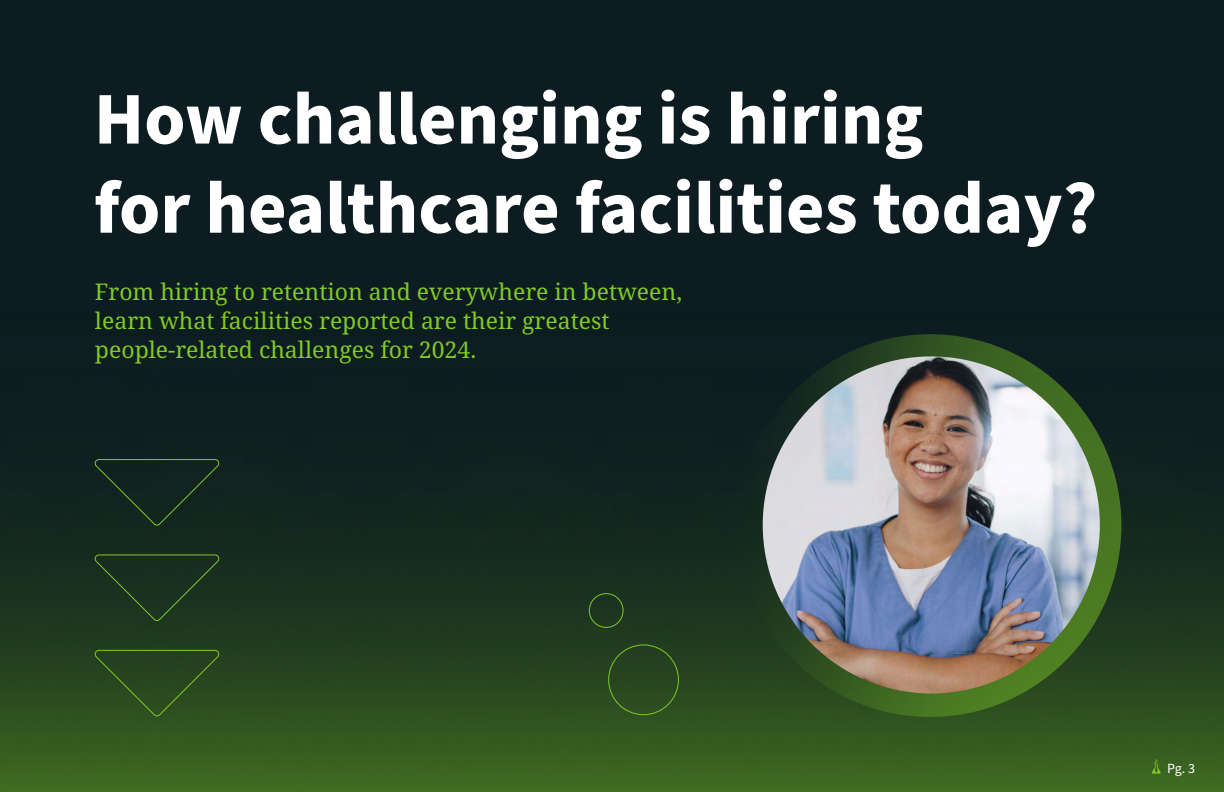
<style>
.page{position:relative;width:1224px;height:792px;background:#fff}
.page>*{position:absolute;margin:0;border:0;box-sizing:border-box;transform-origin:0 0}
.t1{font:700 74.3px/89.2px "Source Sans Pro";color:#fff}
.t2{font:23px/29px "Noto Serif";color:#80c926}
.t3{font:14px "Source Sans Pro";color:#fff}
</style>
<div class="page">
<img style="left:0;top:0;width:1224px;height:792px">
<img style="left:739px;top:334px;width:382px;height:383px;border-radius:191px">
<img style="left:763px;top:356px;width:337px;height:338px;border-radius:169px">
<div style="left:94px;top:459px;width:127px;height:67px;background:#112420"></div>
<svg style="left:94px;top:554px;width:127px;height:68px;background:#1d361f"></svg>
<svg style="left:94px;top:650px;width:127px;height:67px;background:#2b4b1f"></svg>
<div style="left:608px;top:645px;width:71px;height:70px;border:1px solid #80c926;border-radius:50%"></div>
<div style="left:589px;top:593px;width:34px;height:35px;border:1px solid #80c926;border-radius:50%"></div>
<svg style="left:1152px;top:759px;width:9px;height:15px"></svg>
<h1 class="t1" style="left:94px;top:76px;width:1005px">How challenging is hiring<br>for healthcare facilities today?</h1>
<p class="t2" style="left:95px;top:278px;width:589px">From hiring to retention and everywhere in between, learn what facilities reported are their greatest people-related challenges for 2024.</p>
<p class="t3" style="left:1167px;top:759px;width:29px">Pg. 3</p>
</div>
